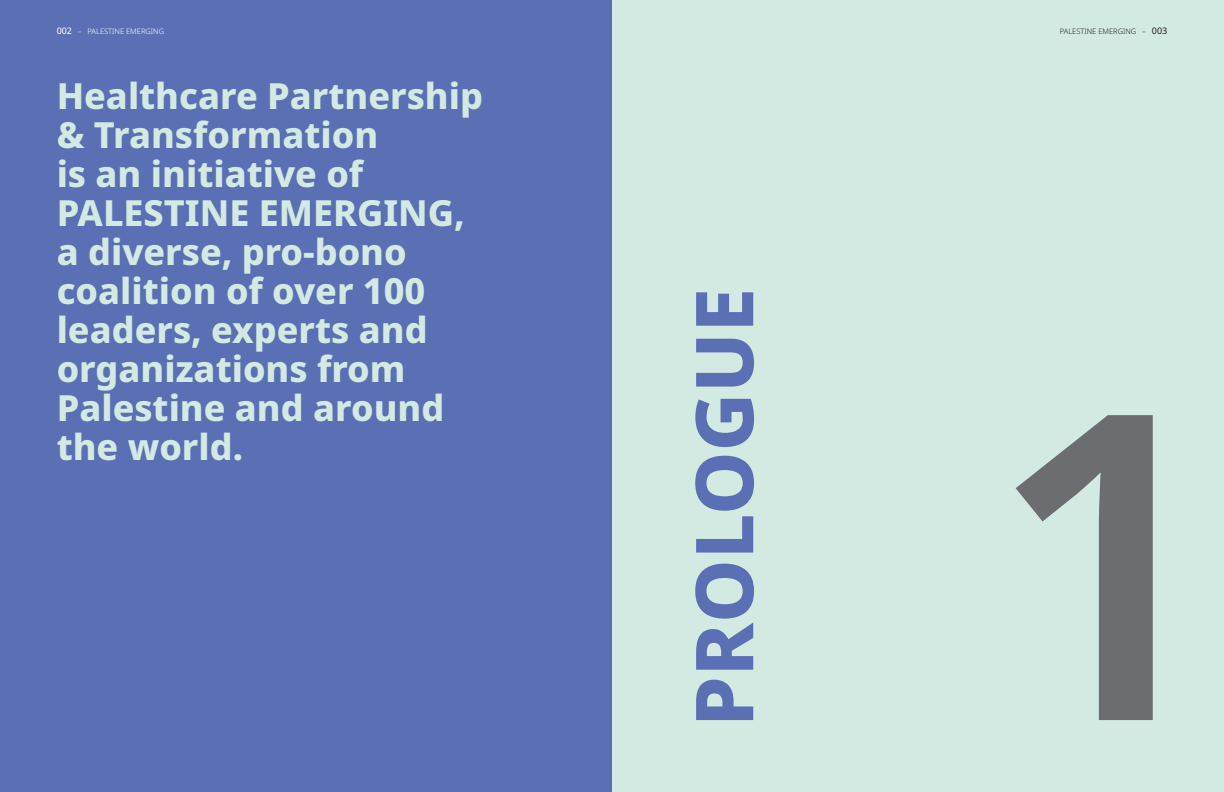
<style>
.page{position:relative;width:1224px;height:792px;background:#fff}
.page>*{position:absolute;margin:0;border:0;box-sizing:border-box;transform-origin:0 0}
.t1{font:427px "Noto Sans";color:#6c6d70}
.t2{font:80px "Noto Sans";color:#5b6fb5}
.t3{font:36px/39px "Noto Sans";color:#d2eae2}
.t4{font:7.5px "Noto Sans";color:#fff}
.t5{font:7.5px "Noto Sans";color:#231f20}
.s1{font-size:9px}
</style>
<div class="page">
<div style="left:0;top:0;width:612px;height:792px;background:#5b6fb5"></div>
<div style="left:612px;top:0;width:612px;height:792px;background:#d2eae2"></div>
<p class="t4" style="left:57px;top:26px;width:109px"><span class="s1">002</span> – PALESTINE EMERGING</p>
<p class="t5" style="left:1060px;top:26px;width:109px">PALESTINE EMERGING – <span class="s1">003</span></p>
<p class="t3" style="left:57px;top:78px;width:428px">Healthcare Partnership &amp; Transformation<br>is an initiative of<br>PALESTINE EMERGING, a diverse, pro-bono coalition of over 100 leaders, experts and organizations from<br>Palestine and around the world.</p>
<h2 class="t2" style="left:668px;top:727px;width:440px;rotate:-90deg">PROLOGUE</h2>
<h1 class="t1" style="left:986px;top:264px;width:246px">1</h1>
</div>
